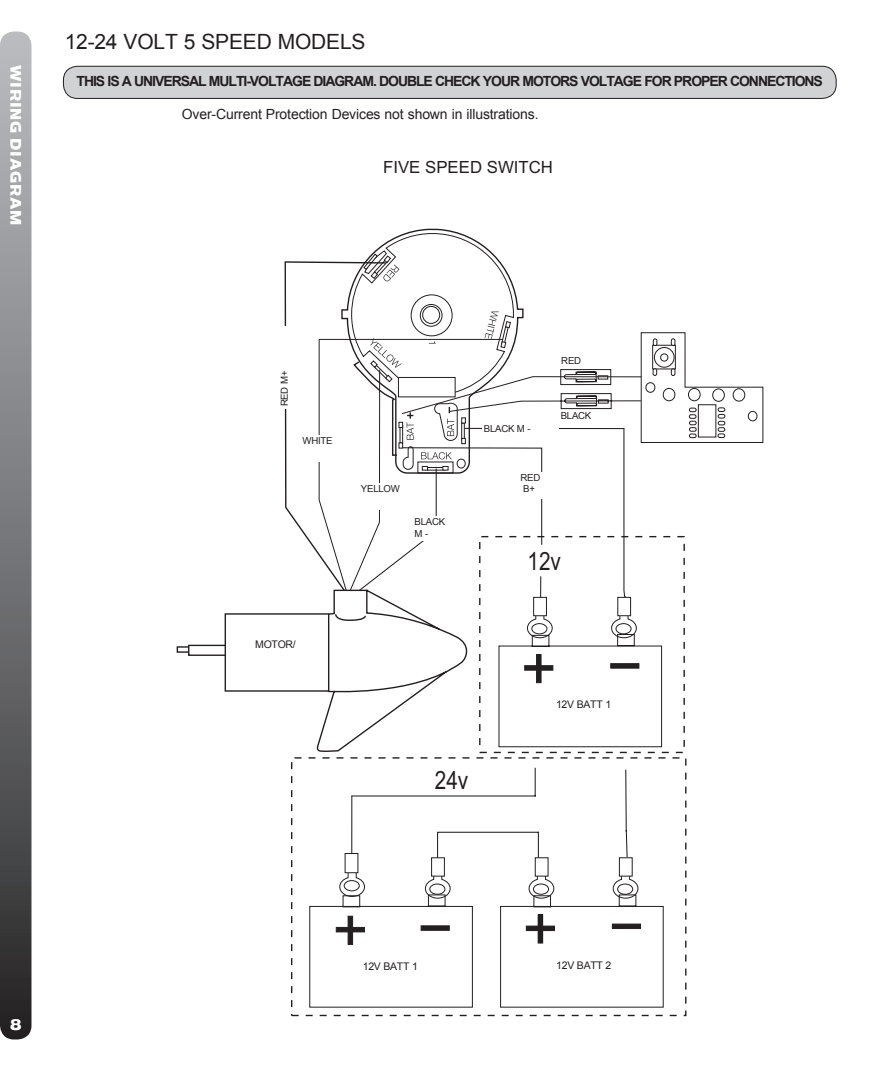
<style>
.page{position:relative;width:882px;height:1071px;background:#fff}
.page>*{position:absolute;margin:0;border:0;box-sizing:border-box;transform-origin:0 0}
.t1{font:25.2px "Arial Narrow";color:#231f20}
.t2{font:21px "Arial";letter-spacing:-.01em;color:#231f20}
.side{font:17.5px "Simian Display Chimpanzee";letter-spacing:.05em;color:#fff}
.t3{font:16.8px "Arial";color:#231f20}
.CAUTION{font:700 14px "Arial";letter-spacing:-.075em;color:#231f20}
.t4{font:14px "Arial";letter-spacing:-.01em;color:#231f20}
.t5{font:10.5px "Arial";letter-spacing:-.025em;color:#231f20}
.t6{font:9.62px "Arial";letter-spacing:-.025em;color:#231f20}
</style>
<div class="page">
<div style="left:188px;top:645px;width:40px;height:11px;background:#fff;border:1px solid #231f20"></div>
<svg style="left:377px;top:233px;width:111px;height:16px"></svg>
<svg style="left:291px;top:747px;width:396px;height:270px"></svg>
<svg style="left:284px;top:249px;width:479px;height:498px"></svg>
<div style="left:279px;top:326px;width:14px;height:82px;background:#fff"></div>
<div style="left:482px;top:423px;width:77px;height:13px;background:#fff"></div>
<div style="left:413px;top:516px;width:45px;height:25px;background:#fff"></div>
<div style="left:519px;top:472px;width:54px;height:26px;background:#fff"></div>
<div style="left:301px;top:436px;width:39px;height:26px;background:#fff"></div>
<div style="left:359px;top:483px;width:43px;height:26px;background:#fff"></div>
<div style="left:560px;top:355px;width:66px;height:14px;background:#fff"></div>
<div style="left:559px;top:411px;width:66px;height:13px;background:#fff"></div>
<div style="left:554px;top:698px;width:59px;height:15px;background:#fff"></div>
<div style="left:361px;top:961px;width:59px;height:14px;background:#fff"></div>
<div style="left:554px;top:960px;width:59px;height:14px;background:#fff"></div>
<div style="left:253px;top:639px;width:51px;height:26px;background:#fff"></div>
<div style="left:63px;top:66px;width:773px;height:32px;background:#d1d2d4;border-radius:14px"></div>
<div style="left:63px;top:66px;width:774px;height:33px;border:1px solid #231f20;border-radius:14px"></div>
<svg style="left:0;top:32px;width:32px;height:1008px;background:#747578"></svg>
<p class="side" style="left:25px;top:65px;width:162px;rotate:90deg">WIRING DIAGRAM</p>
<p class="t2" style="left:65px;top:27px;width:302px">12-24 VOLT 5 SPEED MODELS</p>
<p class="CAUTION" style="left:77px;top:71px;width:748px">THIS IS A UNIVERSAL MULTI-VOLTAGE DIAGRAM. DOUBLE CHECK YOUR MOTORS VOLTAGE FOR PROPER CONNECTIONS</p>
<p class="t4" style="left:182px;top:105px;width:358px">Over-Current Protection Devices not shown in illustrations.</p>
<p class="t3" style="left:383px;top:156px;width:171px">FIVE SPEED SWITCH</p>
<p class="t6" style="left:278px;top:406px;width:37px;rotate:-90deg">RED M+</p>
<p class="t6" style="left:303px;top:435px;width:32px">WHITE</p>
<p class="t5" style="left:255px;top:637px;width:42px">MOTOR/</p>
<p class="t6" style="left:361px;top:482px;width:40px">YELLOW</p>
<p class="t6" style="left:415px;top:515px;width:32px">BLACK</p>
<p class="t6" style="left:415px;top:527px;width:15px">M -</p>
<p class="t6" style="left:561px;top:354px;width:21px">RED</p>
<p class="t6" style="left:484px;top:422px;width:48px">BLACK M -</p>
<p class="t6" style="left:521px;top:471px;width:21px">RED</p>
<p class="t6" style="left:523px;top:483px;width:13px">B+</p>
<p class="t6" style="left:561px;top:410px;width:32px">BLACK</p>
<p class="t1" style="left:527px;top:543px;width:35px">12v</p>
<p class="t1" style="left:435px;top:762px;width:35px">24v</p>
<p class="t5" style="left:556px;top:697px;width:57px">12V BATT 1</p>
<p class="side" style="left:10px;top:1015px;width:13px">8</p>
<p class="t5" style="left:363px;top:959px;width:57px">12V BATT 1</p>
<p class="t5" style="left:556px;top:958px;width:57px">12V BATT 2</p>
</div>
